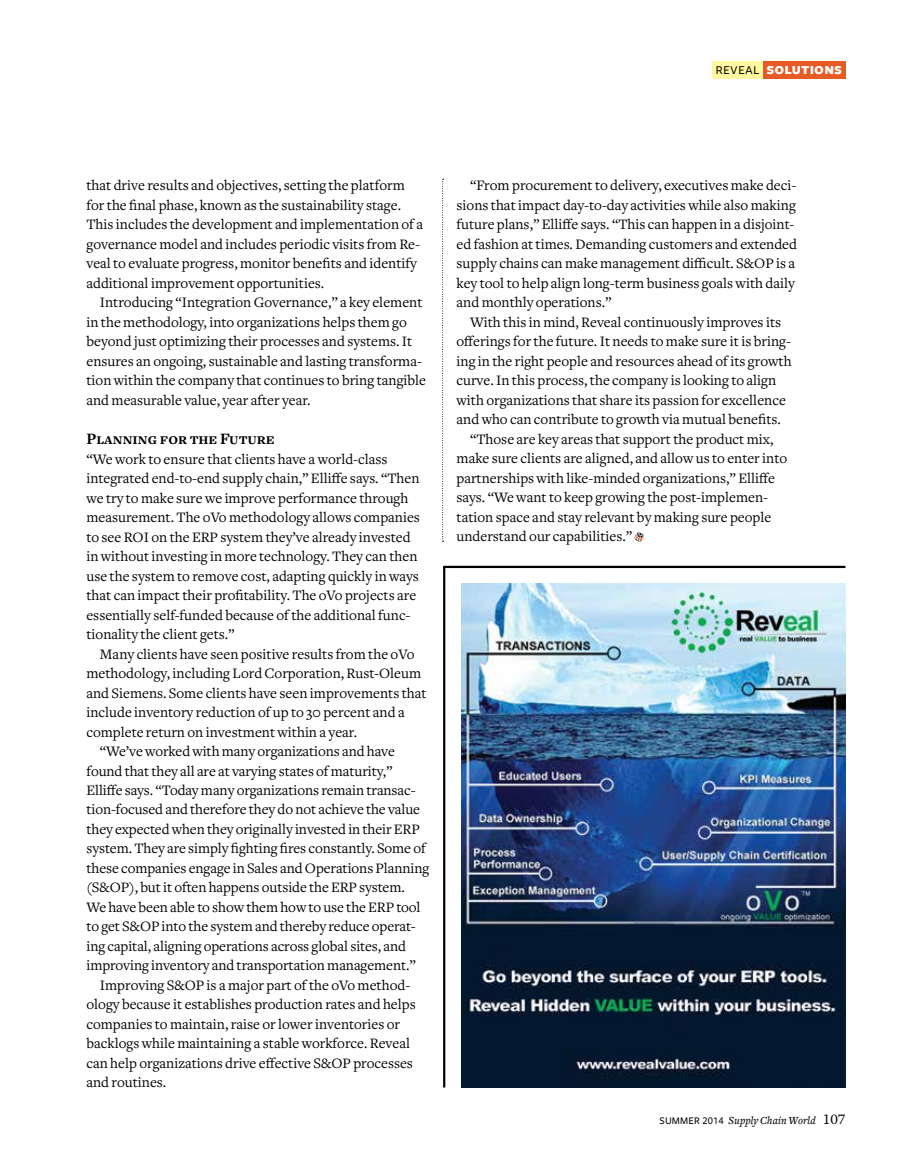
<style>
.page{position:relative;width:905px;height:1161px;background:#fff}
.page>*{position:absolute;margin:0;border:0;box-sizing:border-box;transform-origin:0 0}
.t1{font:16.5px "Freight Text Bold SC";color:#000}
.t2{font:16.5px "Freight Sans Bold SC";letter-spacing:.01em;color:#fff}
.t3{font:15px/19.5px "Freight Text";color:#000}
.t4{font:italic 500 11.25px "Freight Text";color:#000}
.s1{font-family:"Freight Sans Book SC";color:#000}
.s2{font-family:"Freight Sans";font-style:normal;font-size:10.5px}
.s3{font-family:"Freight Sans Medium SC";font-weight:400;font-style:normal;font-size:10.5px}
.s4{font-family:"Freight Text Medium SC";font-weight:400;font-style:normal;font-size:15px}
</style>
<div class="page">
<svg style="left:634px;top:532px;width:10px;height:9px"></svg>
<hr style="left:443px;top:567px;width:2px;height:521px;background:#000">
<hr style="left:443px;top:566px;width:402px;height:2px;background:#000">
<img style="left:461px;top:583px;width:384px;height:504px">
<svg style="left:442px;top:179px;width:1px;height:363px"></svg>
<div style="left:762px;top:62px;width:83px;height:17px;background:#e65a25"></div>
<div style="left:712px;top:62px;width:50px;height:17px;background:#fff8a1"></div>
<p class="t2" style="left:715px;top:60px;width:128px"><span class="s1">reveal</span> solutions</p>
<p class="t3" style="left:86px;top:176px;width:338px">that drive results and objectives, setting the platform for the final phase, known as the sustainability stage.<br>This includes the development and implementation of a governance model and includes periodic visits from Re&shy;veal to evaluate progress, monitor benefits and identify additional improvement opportunities.</p>
<p class="t3" style="left:86px;top:293px;width:341px;text-indent:14px">Introducing “Integration Governance,” a key element in the methodology, into organizations helps them go beyond just optimizing their processes and systems. It ensures an ongoing, sustainable and lasting transforma&shy;tion within the company that continues to bring tangible and measurable value, year after year.</p>
<p class="t1" style="left:86px;top:429px;width:190px">Planning for the Future</p>
<p class="t3" style="left:86px;top:449px;width:335px">“We work to ensure that clients have a world-class integrated end-to-end supply chain,” Elliffe says. “Then we try to make sure we improve performance through measurement. The oVo methodology allows companies to see ROI on the ERP system they’ve already invested in without investing in more technology. They can then use the system to remove cost, adapting quickly in ways that can impact their profitability. The oVo projects are essentially self-funded because of the additional func&shy;tionality the client gets.”</p>
<p class="t3" style="left:100px;top:644px;width:316px">Many clients have seen positive results from the oVo</p>
<p class="t3" style="left:86px;top:664px;width:336px">methodology, including Lord Corporation, Rust-Oleum</p>
<p class="t3" style="left:86px;top:683px;width:342px">and Siemens. Some clients have seen improvements that</p>
<p class="t3" style="left:86px;top:703px;width:320px">include inventory reduction of up to 30 percent and a</p>
<p class="t3" style="left:86px;top:722px;width:272px">complete return on investment within a year.</p>
<p class="t3" style="left:100px;top:742px;width:296px">“We’ve worked with many organizations and have</p>
<p class="t3" style="left:86px;top:761px;width:307px">found that they all are at varying states of maturity,”</p>
<p class="t3" style="left:86px;top:781px;width:331px">Elliffe says. “Today many organizations remain transac-</p>
<p class="t3" style="left:86px;top:800px;width:335px">tion-focused and therefore they do not achieve the value</p>
<p class="t3" style="left:86px;top:820px;width:335px">they expected when they originally invested in their ERP</p>
<p class="t3" style="left:86px;top:839px;width:341px">system. They are simply fighting fires constantly. Some of</p>
<p class="t3" style="left:86px;top:859px;width:344px">these companies engage in Sales and Operations Planning</p>
<p class="t3" style="left:86px;top:878px;width:320px">(S&amp;OP), but it often happens outside the ERP system.</p>
<p class="t3" style="left:86px;top:898px;width:336px">We have been able to show them how to use the ERP tool</p>
<p class="t3" style="left:86px;top:917px;width:331px">to get S&amp;OP into the system and thereby reduce operat-</p>
<p class="t3" style="left:86px;top:937px;width:321px">ing capital, aligning operations across global sites, and</p>
<p class="t3" style="left:86px;top:956px;width:331px">improving inventory and transportation management.”</p>
<p class="t3" style="left:100px;top:976px;width:312px">Improving S&amp;OP is a major part of the oVo method-</p>
<p class="t3" style="left:86px;top:995px;width:331px">ology because it establishes production rates and helps</p>
<p class="t3" style="left:86px;top:1015px;width:315px">companies to maintain, raise or lower inventories or</p>
<p class="t3" style="left:86px;top:1034px;width:325px">backlogs while maintaining a stable workforce. Reveal</p>
<p class="t3" style="left:86px;top:1054px;width:328px">can help organizations drive effective S&amp;OP processes</p>
<p class="t3" style="left:86px;top:1073px;width:81px">and routines.</p>
<p class="t3" style="left:456px;top:176px;width:342px;text-indent:14px">“From procurement to delivery, executives make deci&shy;sions that impact day-to-day activities while also making future plans,” Elliffe says. “This can happen in a disjoint&shy;ed fashion at times. Demanding customers and extended supply chains can make management difficult. S&amp;OP is a key tool to help align long-term business goals with daily and monthly operations.”</p>
<p class="t3" style="left:470px;top:313px;width:312px">With this in mind, Reveal continuously improves its</p>
<p class="t3" style="left:456px;top:332px;width:336px">offerings for the future. It needs to make sure it is bring-</p>
<p class="t3" style="left:456px;top:352px;width:336px">ing in the right people and resources ahead of its growth</p>
<p class="t3" style="left:456px;top:371px;width:321px">curve. In this process, the company is looking to align</p>
<p class="t3" style="left:456px;top:391px;width:331px">with organizations that share its passion for excellence</p>
<p class="t3" style="left:456px;top:410px;width:326px">and who can contribute to growth via mutual benefits.</p>
<p class="t3" style="left:470px;top:430px;width:305px">“Those are key areas that support the product mix,</p>
<p class="t3" style="left:456px;top:449px;width:332px">make sure clients are aligned, and allow us to enter into</p>
<p class="t3" style="left:456px;top:469px;width:320px">partnerships with like-minded organizations,” Elliffe</p>
<p class="t3" style="left:456px;top:488px;width:313px">says. “We want to keep growing the post-implemen-</p>
<p class="t3" style="left:456px;top:508px;width:316px">tation space and stay relevant by making sure people</p>
<p class="t3" style="left:456px;top:527px;width:177px">understand our capabilities.”</p>
<p class="t4" style="left:659px;top:1115px;width:187px"><span class="s2">SUMMER</span> <span class="s3">2014</span> Supply Chain World <span class="s4">107</span></p>
</div>
